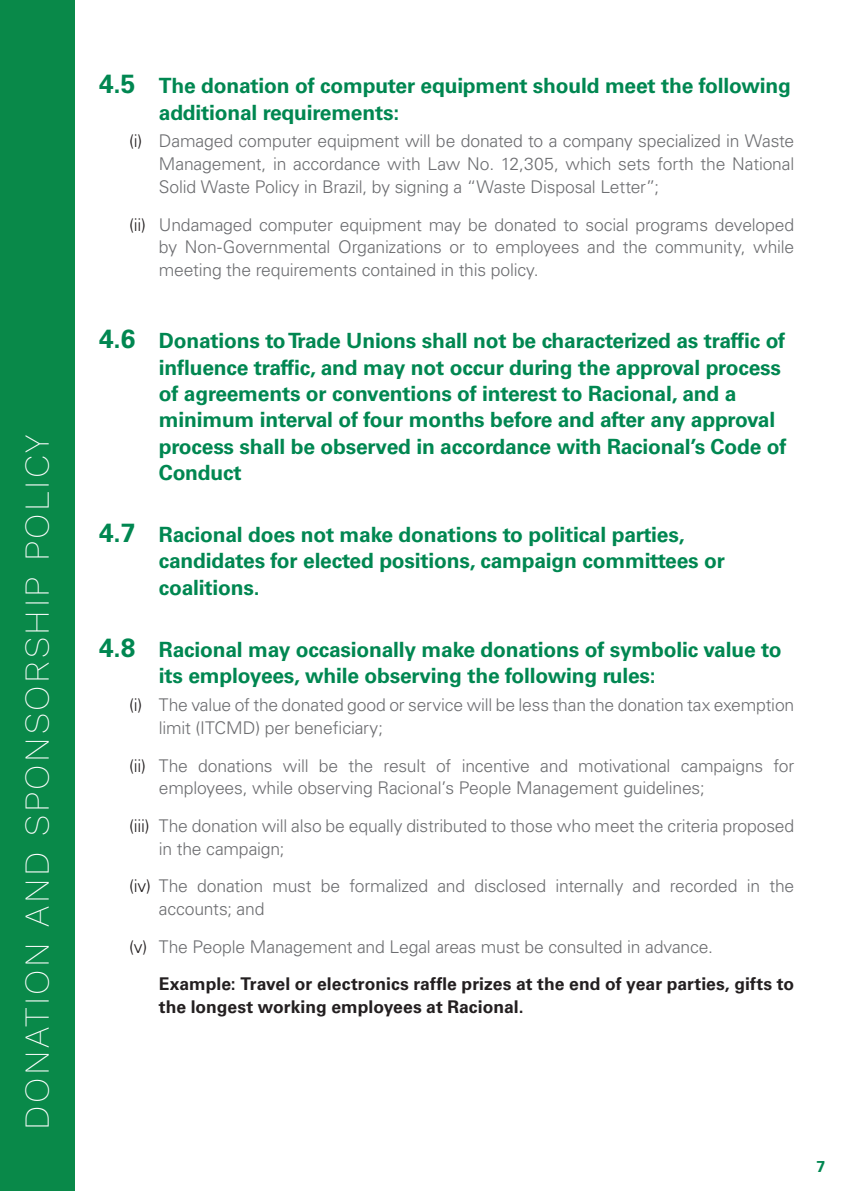
<style>
.page{position:relative;width:844px;height:1191px;background:#fff}
.page>*{position:absolute;margin:0;border:0;box-sizing:border-box;transform-origin:0 0}
.t1{font:100 35px "Work Sans";letter-spacing:.075em;color:#fff}
.t2{font:700 21px/26.2px "Univers LT Std";letter-spacing:-.01em;color:#008751}
.Corpo{font:300 17.5px/22.8px "Univers LT Std";letter-spacing:-.01em;color:#6c6d70}
.Corpo-2{font:700 17.5px/22.8px "Univers LT Std";color:#231f20}
.t3{font:700 15.75px "Univers LT Std";color:#008751}
.s1{font-size:26.25px}
.s2{color:#231f20}
</style>
<div class="page">
<div style="left:0;top:0;width:74px;height:1191px;background:#098949"></div>
<h1 class="t1" style="left:16px;top:1129px;width:697px;rotate:-90deg">DONATION AND SPONSORSHIP POLICY</h1>
<p class="t2" style="left:159px;top:73px;width:633px;text-indent:-60px"><span class="s1">4.5</span> The donation of computer equipment should meet the following additional requirements:</p>
<p class="Corpo" style="left:159px;top:130px;width:636px;text-align:justify;text-indent:-30px"><span class="s2">(i)</span> Damaged computer equipment will be donated to a company specialized in Waste Management, in accordance with Law No. 12,305, which sets forth the National Solid Waste Policy in Brazil, by signing a “Waste Disposal Letter”;</p>
<p class="Corpo" style="left:159px;top:213px;width:636px;text-align:justify;text-indent:-30px"><span class="s2">(ii)</span> Undamaged computer equipment may be donated to social programs developed by Non-Governmental Organizations or to employees and the community, while meeting the requirements contained in this policy.</p>
<p class="t2" style="left:159px;top:328px;width:629px;text-indent:-60px"><span class="s1">4.6</span> Donations to Trade Unions shall not be characterized as traffic of influence traffic, and may not occur during the approval process of agreements or conventions of interest to Racional, and a minimum interval of four months before and after any approval process shall be observed in accordance with Racional’s Code of Conduct</p>
<p class="t2" style="left:159px;top:522px;width:567px;text-indent:-60px"><span class="s1">4.7</span> Racional does not make donations to political parties, candidates for elected positions, campaign committees or coalitions.</p>
<p class="t2" style="left:159px;top:637px;width:624px;text-indent:-60px"><span class="s1">4.8</span> Racional may occasionally make donations of symbolic value to its employees, while observing the following rules:</p>
<p class="Corpo" style="left:159px;top:693px;width:636px;text-indent:-30px"><span class="s2">(i)</span> The value of the donated good or service will be less than the donation tax exemption limit (ITCMD) per beneficiary;</p>
<p class="Corpo" style="left:159px;top:754px;width:636px;text-indent:-30px"><span class="s2">(ii)</span> The donations will be the result of incentive and motivational campaigns for employees, while observing Racional’s People Management guidelines;</p>
<p class="Corpo" style="left:159px;top:814px;width:636px;text-indent:-30px"><span class="s2">(iii)</span> The donation will also be equally distributed to those who meet the criteria proposed in the campaign;</p>
<p class="Corpo" style="left:159px;top:874px;width:636px;text-indent:-30px"><span class="s2">(iv)</span> The donation must be formalized and disclosed internally and recorded in the accounts; and</p>
<p class="Corpo" style="left:129px;top:935px;width:585px"><span class="s2">(v)</span> The People Management and Legal areas must be consulted in advance.</p>
<p class="Corpo-2" style="left:159px;top:973px;width:636px">Example: Travel or electronics raffle prizes at the end of year parties, gifts to the longest working employees at Racional.</p>
<p class="t3" style="left:816px;top:1157px;width:10px">7</p>
</div>
